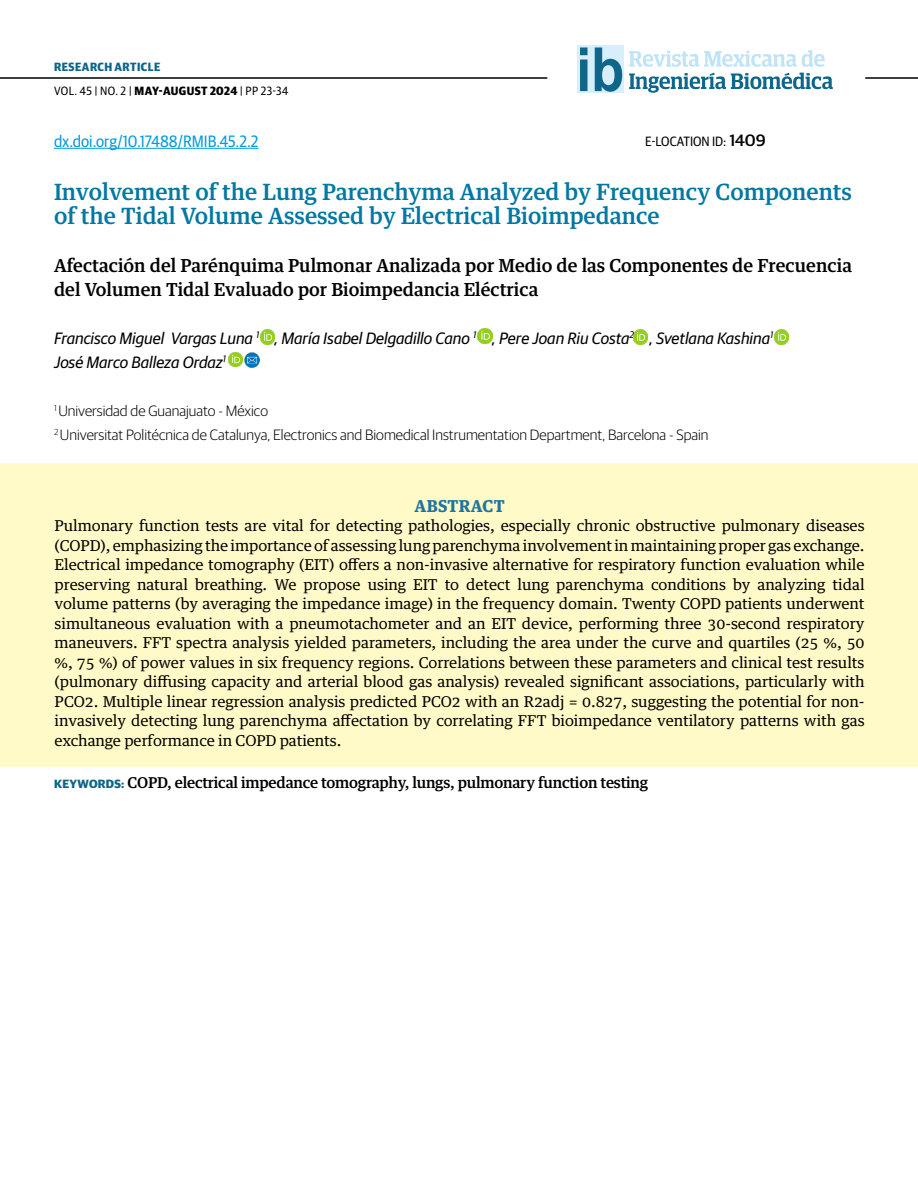
<style>
.page{position:relative;width:918px;height:1188px;background:#fff}
.page>*{position:absolute;margin:0;border:0;box-sizing:border-box;transform-origin:0 0}
.t1{font:700 60.9px "Arial Narrow";color:#0e668b;scale:1.08 1}
.t2{font:500 22.5px/24px "Guardian Egyptian Text";color:#0078a3}
.t3{font:500 18px/24px "Guardian Egyptian Text";color:#000}
.t4{font:italic 16.5px/24px "Guardian Sans";color:#000}
.t5{font:16.5px "Guardian Sans Narrow";color:#009cde}
.t6{font:700 16.5px "Guardian Egyptian Text";letter-spacing:.015em;color:#1f74a0}
.t7{font:15px/19.5px "Guardian Egyptian Text";letter-spacing:-.005em;color:#000;text-align:justify}
.t8{font:300 15px/24px "Guardian Sans";color:#000}
.t9{font:500 15px "Guardian Egyptian Text";letter-spacing:-.015em;color:#000}
.t10{font:13.5px "Guardian Sans Narrow";color:#000}
.t11{font:12px/24px "Guardian Sans Narrow";letter-spacing:.035em;color:#000}
.s1{font-weight:700;color:#0a668b}
.s2{font-weight:700}
.s3{font-family:"Guardian Sans";font-weight:500;font-size:16.5px}
.s4{font-family:"Guardian Sans";font-weight:700;font-size:12px;color:#0a668b}
</style>
<div class="page">
<hr style="left:0;top:77px;width:547px;height:2px;background:#000">
<hr style="left:865px;top:77px;width:53px;height:2px;background:#000">
<svg style="left:629px;top:73px;width:204px;height:20px"></svg>
<svg style="left:629px;top:50px;width:196px;height:17px"></svg>
<div style="left:577px;top:45px;width:47px;height:48px;background:#d8eefa"></div>
<div style="left:1px;top:464px;width:917px;height:303px;background:#fffac7"></div>
<hr style="left:54px;top:148px;width:205px;height:1px;background:#009cde">
<img style="left:261px;top:330px;width:14px;height:14px">
<img style="left:229px;top:352px;width:31px;height:15px">
<img style="left:478px;top:329px;width:14px;height:14px">
<img style="left:634px;top:330px;width:14px;height:14px">
<img style="left:775px;top:330px;width:14px;height:14px">
<p class="t11" style="left:54px;top:54px;width:236px"><span class="s1">RESEARCH ARTICLE<br></span>VOL. 45 | NO. 2 | <span class="s2">MAY-AUGUST 2024</span> | PP 23-34</p>
<h1 class="t1" style="left:576px;top:34px;width:46px">ib</h1>
<p class="t5" style="left:54px;top:129px;width:206px">dx.doi.org/10.17488/RMIB.45.2.2</p>
<h2 class="t2" style="left:54px;top:177px;width:799px">Involvement of the Lung Parenchyma Analyzed by Frequency Components of the Tidal Volume Assessed by Electrical Bioimpedance</h2>
<p class="t3" style="left:54px;top:251px;width:799px">Afectación del Parénquima Pulmonar Analizada por Medio de las Componentes de Frecuencia del Volumen Tidal Evaluado por Bioimpedancia Eléctrica</p>
<p class="t4" style="left:54px;top:325px;width:721px">Francisco Miguel Vargas Luna <sup>1</sup> , María Isabel Delgadillo Cano <sup>1</sup> , Pere Joan Riu Costa<sup>2</sup> , Svetlana Kashina<sup>1<br></sup>José Marco Balleza Ordaz<sup>1</sup></p>
<p class="t8" style="left:54px;top:397px;width:656px"><sup>1</sup> Universidad de Guanajuato - México<br><sup>2</sup> Universitat Politécnica de Catalunya, Electronics and Biomedical Instrumentation Department, Barcelona - Spain</p>
<p class="t10" style="left:645px;top:132px;width:122px">E-LOCATION ID: <span class="s3">1409</span></p>
<p class="t6" style="left:414px;top:492px;width:92px">ABSTRACT</p>
<p class="t7" style="left:55px;top:514px;width:812px">Pulmonary function tests are vital for detecting pathologies, especially chronic obstructive pulmonary diseases (COPD), emphasizing the importance of assessing lung parenchyma involvement in maintaining proper gas exchange.<br>Electrical impedance tomography (EIT) offers a non-invasive alternative for respiratory function evaluation while preserving natural breathing. We propose using EIT to detect lung parenchyma conditions by analyzing tidal volume patterns (by averaging the impedance image) in the frequency domain. Twenty COPD patients underwent simultaneous evaluation with a pneumotachometer and an EIT device, performing three 30-second respiratory maneuvers. FFT spectra analysis yielded parameters, including the area under the curve and quartiles (25 %, 50 %, 75 %) of power values in six frequency regions. Correlations between these parameters and clinical test results (pulmonary diffusing capacity and arterial blood gas analysis) revealed significant associations, particularly with PCO2. Multiple linear regression analysis predicted PCO2 with an R2adj = 0.827, suggesting the potential for non&shy;invasively detecting lung parenchyma affectation by correlating FFT bioimpedance ventilatory patterns with gas exchange performance in COPD patients.</p>
<p class="t9" style="left:54px;top:770px;width:595px"><span class="s4">KEYWORDS:</span> COPD, electrical impedance tomography, lungs, pulmonary function testing</p>
</div>
